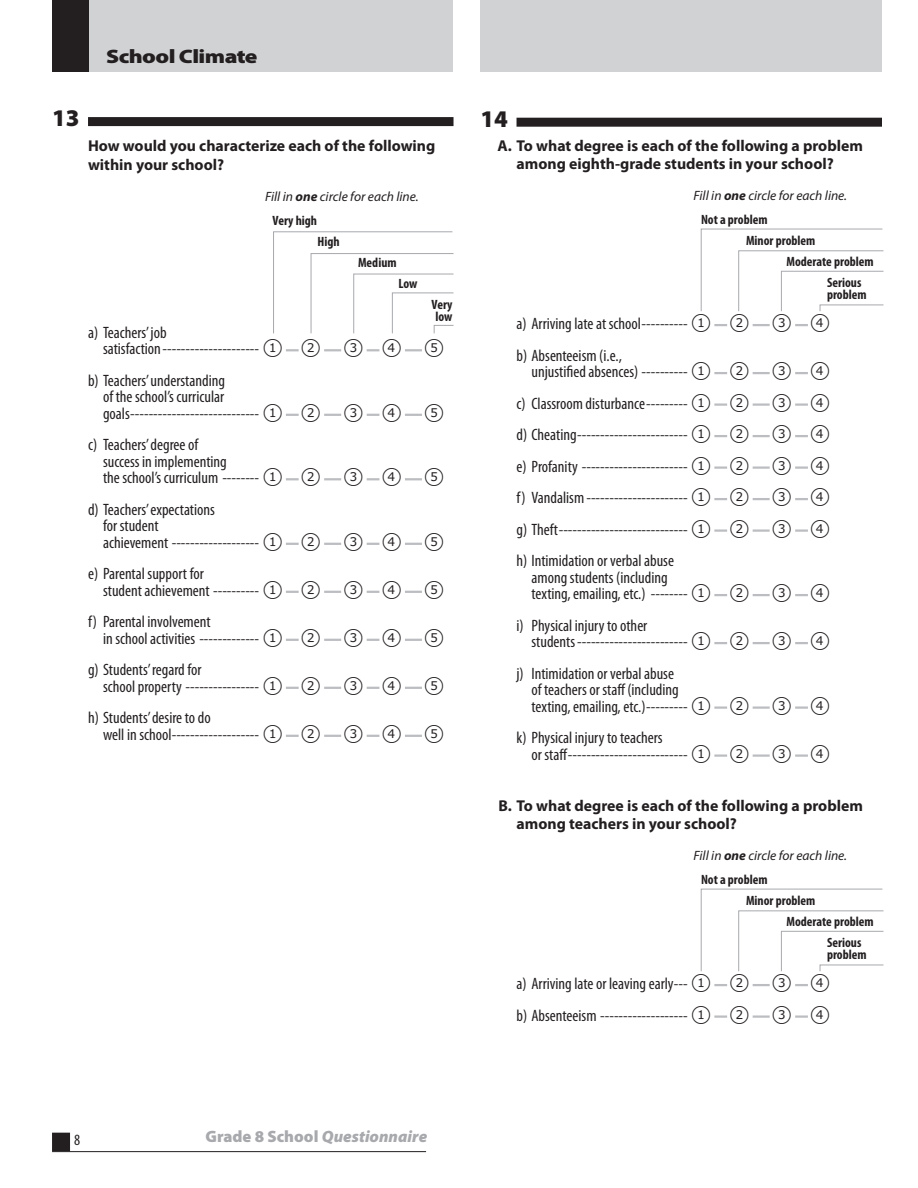
<style>
.page{position:relative;width:918px;height:1188px;background:#fff}
.page>*{position:absolute;margin:0;border:0;box-sizing:border-box;transform-origin:0 0}
.t1{font:900 24px "Myriad Pro";color:#231f20}
.t2{font:900 19.5px "Myriad Pro";letter-spacing:-.025em;color:#231f20;scale:1.2 1}
.t3{font:condensed 16.5px/16.5px "Myriad Pro";color:#231f20}
.t4{font:italic 900 16.5px "Myriad Pro";color:#a8a9ad}
.t5{font:700 15.75px/18px "Myriad Pro";color:#231f20}
.t6{font:condensed 15.75px "Myriad Pro";color:#231f20}
.t7{font:italic 13.5px/24px "Myriad Pro";color:#231f20}
.t8{font:700 condensed 13.5px/12px "Myriad Pro";color:#231f20}
.s1{font-weight:700}
.s2{font-weight:700;font-style:normal;font-stretch:condensed}
.s3{font-family:"TIMSS options";font-stretch:normal;font-size:22.5px}
.s4{font-style:normal}
</style>
<div class="page">
<div style="left:52px;top:0;width:401px;height:72px;background:#d1d2d4"></div>
<div style="left:480px;top:0;width:402px;height:72px;background:#d1d2d4"></div>
<div style="left:53px;top:1133px;width:16px;height:17px;background:#231f20"></div>
<div style="left:52px;top:1133px;width:18px;height:18px;border:2px solid #231f20"></div>
<hr style="left:52px;top:1151px;width:374px;height:1px;background:#231f20">
<div style="left:88px;top:117px;width:366px;height:9px;background:#231f20"></div>
<svg style="left:286px;top:349px;width:13px;height:2px"></svg>
<svg style="left:324px;top:349px;width:17px;height:2px"></svg>
<svg style="left:367px;top:349px;width:12px;height:2px"></svg>
<svg style="left:405px;top:349px;width:17px;height:2px"></svg>
<svg style="left:286px;top:414px;width:13px;height:2px"></svg>
<svg style="left:324px;top:414px;width:17px;height:2px"></svg>
<svg style="left:367px;top:414px;width:12px;height:2px"></svg>
<svg style="left:405px;top:414px;width:17px;height:2px"></svg>
<svg style="left:286px;top:478px;width:13px;height:2px"></svg>
<svg style="left:324px;top:478px;width:17px;height:2px"></svg>
<svg style="left:367px;top:478px;width:12px;height:2px"></svg>
<svg style="left:405px;top:478px;width:17px;height:2px"></svg>
<svg style="left:286px;top:543px;width:13px;height:2px"></svg>
<svg style="left:324px;top:543px;width:17px;height:2px"></svg>
<svg style="left:367px;top:543px;width:12px;height:2px"></svg>
<svg style="left:405px;top:543px;width:17px;height:2px"></svg>
<svg style="left:286px;top:591px;width:13px;height:2px"></svg>
<svg style="left:324px;top:591px;width:17px;height:2px"></svg>
<svg style="left:367px;top:591px;width:12px;height:2px"></svg>
<svg style="left:405px;top:591px;width:17px;height:2px"></svg>
<svg style="left:286px;top:639px;width:13px;height:2px"></svg>
<svg style="left:324px;top:639px;width:17px;height:2px"></svg>
<svg style="left:367px;top:639px;width:12px;height:2px"></svg>
<svg style="left:405px;top:639px;width:17px;height:2px"></svg>
<svg style="left:286px;top:687px;width:13px;height:2px"></svg>
<svg style="left:324px;top:687px;width:17px;height:2px"></svg>
<svg style="left:367px;top:687px;width:12px;height:2px"></svg>
<svg style="left:405px;top:687px;width:17px;height:2px"></svg>
<svg style="left:286px;top:735px;width:13px;height:2px"></svg>
<svg style="left:324px;top:735px;width:17px;height:2px"></svg>
<svg style="left:367px;top:735px;width:12px;height:2px"></svg>
<svg style="left:405px;top:735px;width:17px;height:2px"></svg>
<div style="left:517px;top:118px;width:365px;height:9px;background:#231f20"></div>
<svg style="left:714px;top:324px;width:13px;height:2px"></svg>
<svg style="left:753px;top:324px;width:17px;height:2px"></svg>
<svg style="left:795px;top:324px;width:13px;height:2px"></svg>
<svg style="left:714px;top:372px;width:13px;height:2px"></svg>
<svg style="left:753px;top:372px;width:17px;height:2px"></svg>
<svg style="left:795px;top:372px;width:13px;height:2px"></svg>
<svg style="left:714px;top:403px;width:13px;height:3px"></svg>
<hr style="left:753px;top:403px;width:17px;height:3px;background:#bcbdc0">
<svg style="left:795px;top:403px;width:13px;height:3px"></svg>
<svg style="left:714px;top:435px;width:13px;height:2px"></svg>
<svg style="left:753px;top:435px;width:17px;height:2px"></svg>
<svg style="left:795px;top:435px;width:13px;height:2px"></svg>
<svg style="left:714px;top:466px;width:13px;height:3px"></svg>
<hr style="left:753px;top:466px;width:17px;height:3px;background:#bcbdc0">
<svg style="left:795px;top:466px;width:13px;height:3px"></svg>
<svg style="left:714px;top:498px;width:13px;height:2px"></svg>
<svg style="left:753px;top:498px;width:17px;height:2px"></svg>
<svg style="left:795px;top:498px;width:13px;height:2px"></svg>
<svg style="left:714px;top:529px;width:13px;height:3px"></svg>
<hr style="left:753px;top:529px;width:17px;height:3px;background:#bcbdc0">
<svg style="left:795px;top:529px;width:13px;height:3px"></svg>
<svg style="left:714px;top:594px;width:13px;height:2px"></svg>
<svg style="left:753px;top:594px;width:17px;height:2px"></svg>
<svg style="left:795px;top:594px;width:13px;height:2px"></svg>
<svg style="left:714px;top:642px;width:13px;height:2px"></svg>
<svg style="left:753px;top:642px;width:17px;height:2px"></svg>
<svg style="left:795px;top:642px;width:13px;height:2px"></svg>
<svg style="left:714px;top:706px;width:13px;height:3px"></svg>
<hr style="left:753px;top:706px;width:17px;height:3px;background:#bcbdc0">
<svg style="left:795px;top:706px;width:13px;height:3px"></svg>
<svg style="left:714px;top:754px;width:13px;height:3px"></svg>
<hr style="left:753px;top:754px;width:17px;height:3px;background:#bcbdc0">
<svg style="left:795px;top:754px;width:13px;height:3px"></svg>
<svg style="left:714px;top:984px;width:13px;height:2px"></svg>
<svg style="left:753px;top:984px;width:17px;height:2px"></svg>
<svg style="left:795px;top:984px;width:13px;height:2px"></svg>
<svg style="left:714px;top:1015px;width:13px;height:3px"></svg>
<hr style="left:753px;top:1015px;width:17px;height:3px;background:#bcbdc0">
<svg style="left:795px;top:1015px;width:13px;height:3px"></svg>
<div style="left:52px;top:0;width:36px;height:72px;background:#231f20"></div>
<svg style="left:700px;top:228px;width:184px;height:84px"></svg>
<svg style="left:700px;top:888px;width:184px;height:84px"></svg>
<svg style="left:273px;top:231px;width:181px;height:103px"></svg>
<p class="t2" style="left:106px;top:45px;width:128px">School Climate</p>
<h1 class="t1" style="left:52px;top:104px;width:29px">13</h1>
<p class="t5" style="left:88px;top:136px;width:349px;line-height:18.9px">How would you characterize each of the following within your school?</p>
<p class="t7" style="left:273px;top:185px;width:148px;text-indent:-8px">Fill in <span class="s1">one</span> circle for each line.<br><span class="s2">Very high</span></p>
<p class="t8" style="left:318px;top:236px;width:24px">High</p>
<p class="t8" style="left:358px;top:257px;width:40px">Medium</p>
<p class="t8" style="left:399px;top:278px;width:21px">Low</p>
<p class="t8" style="left:432px;top:299px;width:23px">Very low</p>
<p class="t3" style="left:103px;top:324px;width:343px;text-indent:-15px">a) Teachers’job<br>satisfaction--------------------- <span class="s3">1 2 3 4 5</span></p>
<p class="t3" style="left:103px;top:372px;width:343px;text-indent:-15px">b) Teachers’understanding<br>of the school’s curricular<br>goals---------------------------- <span class="s3">1 2 3 4 5</span></p>
<p class="t3" style="left:103px;top:436px;width:343px;text-indent:-15px">c) Teachers’degree of<br>success in implementing<br>the school’s curriculum -------- <span class="s3">1 2 3 4 5</span></p>
<p class="t3" style="left:103px;top:501px;width:343px;text-indent:-15px">d) Teachers’expectations<br>for student<br>achievement ------------------- <span class="s3">1 2 3 4 5</span></p>
<p class="t3" style="left:103px;top:565px;width:343px;text-indent:-15px">e) Parental support for<br>student achievement ---------- <span class="s3">1 2 3 4 5</span></p>
<p class="t3" style="left:103px;top:613px;width:343px;text-indent:-15px">f) Parental involvement<br>in school activities ------------- <span class="s3">1 2 3 4 5</span></p>
<p class="t3" style="left:103px;top:661px;width:343px;text-indent:-15px">g) Students’regard for<br>school property ---------------- <span class="s3">1 2 3 4 5</span></p>
<p class="t3" style="left:103px;top:709px;width:343px;text-indent:-15px">h) Students’desire to do<br>well in school------------------- <span class="s3">1 2 3 4 5</span></p>
<h1 class="t1" style="left:481px;top:105px;width:29px">14</h1>
<p class="t5" style="left:517px;top:136px;width:348px;text-indent:-19px">A. To what degree is each of the following a problem among eighth-grade students in your school?</p>
<p class="t7" style="left:701px;top:183px;width:148px;text-indent:-8px">Fill in <span class="s1">one</span> circle for each line.<br><span class="s2">Not a problem</span></p>
<p class="t8" style="left:746px;top:234px;width:71px">Minor problem</p>
<p class="t8" style="left:787px;top:255px;width:89px">Moderate problem</p>
<p class="t8" style="left:827px;top:276px;width:36px">Serious</p>
<p class="t8" style="left:827px;top:288px;width:41px">problem</p>
<p class="t3" style="left:517px;top:308px;width:315px;line-height:31.5px">a) Arriving late at school---------- <span class="s3">1 2 3 4 </span>b) Absenteeism (i.e.,</p>
<p class="t3" style="left:517px;top:356px;width:315px;line-height:31.5px;text-align:justify;text-indent:15px">unjustified absences) ---------- <span class="s3">1 2 3 4 </span>c) Classroom disturbance--------- <span class="s3">1 2 3 4 </span>d) Cheating------------------------ <span class="s3">1 2 3 4 </span>e) Profanity ----------------------- <span class="s3">1 2 3 4 </span>f) Vandalism---------------------- <span class="s3">1 2 3 4 </span>g) Theft---------------------------- <span class="s3">1 2 3 4 </span>h) Intimidation or verbal abuse</p>
<p class="t3" style="left:532px;top:569px;width:300px">among students (including<br>texting, emailing, etc.) -------- <span class="s3">1 2 3 4</span></p>
<p class="t3" style="left:532px;top:617px;width:300px;text-indent:-15px">i) Physical injury to other<br>students------------------------ <span class="s3">1 2 3 4</span></p>
<p class="t3" style="left:532px;top:665px;width:300px;text-indent:-15px">j) Intimidation or verbal abuse<br>of teachers or staff (including<br>texting, emailing, etc.)--------- <span class="s3">1 2 3 4</span></p>
<p class="t3" style="left:532px;top:729px;width:300px;text-indent:-15px">k) Physical injury to teachers<br>or staff-------------------------- <span class="s3">1 2 3 4</span></p>
<p class="t5" style="left:517px;top:796px;width:348px;text-indent:-18px">B. To what degree is each of the following a problem among teachers in your school?</p>
<p class="t7" style="left:701px;top:843px;width:148px;text-indent:-8px">Fill in <span class="s1">one</span> circle for each line.<br><span class="s2">Not a problem</span></p>
<p class="t8" style="left:746px;top:894px;width:71px">Minor problem</p>
<p class="t8" style="left:787px;top:915px;width:89px">Moderate problem</p>
<p class="t8" style="left:827px;top:936px;width:36px">Serious</p>
<p class="t8" style="left:827px;top:948px;width:41px">problem</p>
<p class="t3" style="left:517px;top:968px;width:315px;line-height:31.5px">a) Arriving late or leaving early--- <span class="s3">1 2 3 4 </span>b) Absenteeism ------------------- <span class="s3">1 2 3 4</span></p>
<p class="t6" style="left:74px;top:1130px;width:8px">8</p>
<p class="t4" style="left:206px;top:1127px;width:223px"><span class="s4">Grade 8 School</span> Questionnaire</p>
</div>
